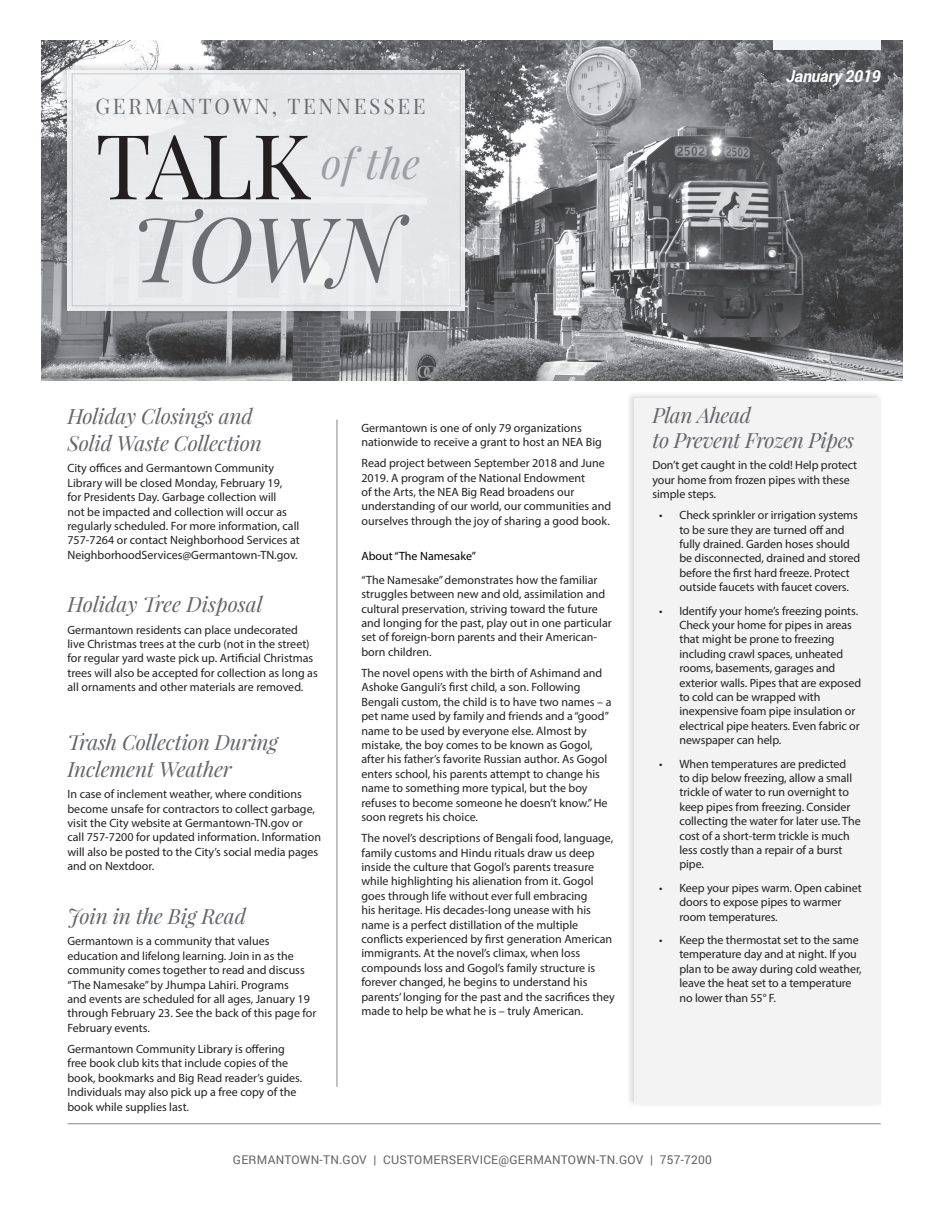
<style>
.page{position:relative;width:945px;height:1215px;background:#fff}
.page>*{position:absolute;margin:0;border:0;box-sizing:border-box;transform-origin:0 0}
.t1{font:italic 90px "Playfair Display";color:#6c6d70}
.t2{font:90px "Playfair Display SC";color:#231f20}
.t3{font:italic 42px "Playfair Display";color:#9d9fa2}
.t4{font:italic 21px/27px "Playfair Display";letter-spacing:-.01em;color:#636568}
.t5{font:21px "Playfair Display SC";letter-spacing:.13em;color:#6c6d70}
.t6{font:italic 700 16.5px "Roboto";letter-spacing:-.01em;color:#fff}
.t7{font:12px/14.4px "Myriad Pro";color:#231f20}
.t8{font:12px "Roboto";letter-spacing:.02em;color:#636366}
.t9{font:12px "Myriad Pro";color:#000}
</style>
<div class="page">
<img style="left:41px;top:40px;width:861px;height:341px">
<div style="left:58px;top:62px;width:409px;height:251px;background:#231f20;opacity:.18"></div>
<div style="left:68px;top:70px;width:397px;height:240px;background:#e8e9ea"></div>
<div style="left:72px;top:73px;width:389px;height:233px;border:1px solid #c7c8ca"></div>
<div style="left:773px;top:40px;width:108px;height:10px;background:#f2f3f4"></div>
<div style="left:625px;top:391px;width:258px;height:717px;background:#231f20;opacity:.18"></div>
<div style="left:634px;top:399px;width:247px;height:706px;background:#f2f3f4"></div>
<hr style="left:336px;top:420px;width:2px;height:667px;background:#939598">
<hr style="left:68px;top:1123px;width:813px;height:1px;background:#939598">
<h3 class="t5" style="left:95px;top:93px;width:332px">GERMANTOWN, TENNESSEE</h3>
<h1 class="t2" style="left:95px;top:111px;width:217px">TALK</h1>
<h2 class="t3" style="left:321px;top:135px;width:101px">of the</h2>
<h1 class="t1" style="left:130px;top:189px;width:271px">TOWN</h1>
<p class="t6" style="left:786px;top:64px;width:96px">January 2019</p>
<p class="t4" style="left:68px;top:402px;width:196px">Holiday Closings and<br>Solid Waste Collection</p>
<p class="t7" style="left:68px;top:461px;width:234px">City offices and Germantown Community Library will be closed Monday, February 19,<br>for Presidents Day. Garbage collection will<br>not be impacted and collection will occur as regularly scheduled. For more information, call 757-7264 or contact Neighborhood Services at NeighborhoodServices@Germantown-TN.gov.</p>
<p class="t4" style="left:68px;top:590px;width:197px">Holiday Tree Disposal</p>
<p class="t7" style="left:68px;top:622px;width:252px">Germantown residents can place undecorated live Christmas trees at the curb (not in the street) for regular yard waste pick up. Artificial Christmas trees will also be accepted for collection as long as all ornaments and other materials are removed.</p>
<p class="t4" style="left:68px;top:728px;width:212px">Trash Collection During<br>Inclement Weather</p>
<p class="t7" style="left:68px;top:787px;width:255px">In case of inclement weather, where conditions become unsafe for contractors to collect garbage, visit the City website at Germantown-TN.gov or call 757-7200 for updated information. Information will also be posted to the City’s social media pages and on Nextdoor.</p>
<p class="t4" style="left:68px;top:902px;width:180px">Join in the Big Read</p>
<p class="t7" style="left:68px;top:934px;width:250px">Germantown is a community that values education and lifelong learning. Join in as the community comes together to read and discuss “The Namesake” by Jhumpa Lahiri. Programs<br>and events are scheduled for all ages, January 19 through February 23. See the back of this page for February events.</p>
<p class="t7" style="left:68px;top:1042px;width:236px">Germantown Community Library is offering free book club kits that include copies of the book, bookmarks and Big Read reader’s guides.<br>Individuals may also pick up a free copy of the book while supplies last.</p>
<p class="t7" style="left:362px;top:420px;width:242px">Germantown is one of only 79 organizations nationwide to receive a grant to host an NEA Big</p>
<p class="t7" style="left:362px;top:456px;width:251px">Read project between September 2018 and June 2019. A program of the National Endowment<br>of the Arts, the NEA Big Read broadens our understanding of our world, our communities and ourselves through the joy of sharing a good book.</p>
<p class="t9" style="left:362px;top:549px;width:116px">About “The Namesake”</p>
<p class="t7" style="left:362px;top:572px;width:252px">“The Namesake” demonstrates how the familiar struggles between new and old, assimilation and cultural preservation, striving toward the future and longing for the past, play out in one particular set of foreign-born parents and their American&shy;born children.</p>
<p class="t7" style="left:362px;top:666px;width:252px">The novel opens with the birth of Ashimand and Ashoke Ganguli’s first child, a son. Following Bengali custom, the child is to have two names – a pet name used by family and friends and a “good” name to be used by everyone else. Almost by mistake, the boy comes to be known as Gogol, after his father’s favorite Russian author. As Gogol enters school, his parents attempt to change his name to something more typical, but the boy refuses to become someone he doesn’t know.” He soon regrets his choice.</p>
<p class="t7" style="left:362px;top:831px;width:255px">The novel’s descriptions of Bengali food, language, family customs and Hindu rituals draw us deep inside the culture that Gogol’s parents treasure while highlighting his alienation from it. Gogol goes through life without ever full embracing<br>his heritage. His decades-long unease with his name is a perfect distillation of the multiple conflicts experienced by first generation American immigrants. At the novel’s climax, when loss compounds loss and Gogol’s family structure is forever changed, he begins to understand his parents’ longing for the past and the sacrifices they made to help be what he is – truly American.</p>
<p class="t4" style="left:652px;top:402px;width:203px;line-height:25.2px">Plan Ahead<br>to Prevent Frozen Pipes</p>
<p class="t7" style="left:652px;top:458px;width:206px">Don’t get caught in the cold! Help protect your home from frozen pipes with these simple steps.</p>
<p class="t7" style="left:679px;top:508px;width:182px;text-indent:-20px">• Check sprinkler or irrigation systems to be sure they are turned off and fully drained. Garden hoses should be disconnected, drained and stored before the first hard freeze. Protect outside faucets with faucet covers.</p>
<p class="t7" style="left:679px;top:603px;width:183px;text-indent:-20px">• Identify your home’s freezing points.<br>Check your home for pipes in areas that might be prone to freezing including crawl spaces, unheated rooms, basements, garages and exterior walls. Pipes that are exposed to cold can be wrapped with inexpensive foam pipe insulation or electrical pipe heaters. Even fabric or newspaper can help.</p>
<p class="t7" style="left:679px;top:756px;width:183px;text-indent:-20px">• When temperatures are predicted<br>to dip below freezing, allow a small trickle of water to run overnight to keep pipes from freezing. Consider collecting the water for later use. The cost of a short-term trickle is much less costly than a repair of a burst pipe.</p>
<p class="t7" style="left:679px;top:880px;width:184px;text-indent:-20px">• Keep your pipes warm. Open cabinet doors to expose pipes to warmer room temperatures.</p>
<p class="t7" style="left:679px;top:933px;width:184px;text-indent:-20px">• Keep the thermostat set to the same temperature day and at night. If you plan to be away during cold weather, leave the heat set to a temperature no lower than 55° F.</p>
<p class="t8" style="left:233px;top:1152px;width:481px">GERMANTOWN-TN.GOV | CUSTOMERSERVICE@GERMANTOWN-TN.GOV | 757-7200</p>
</div>
